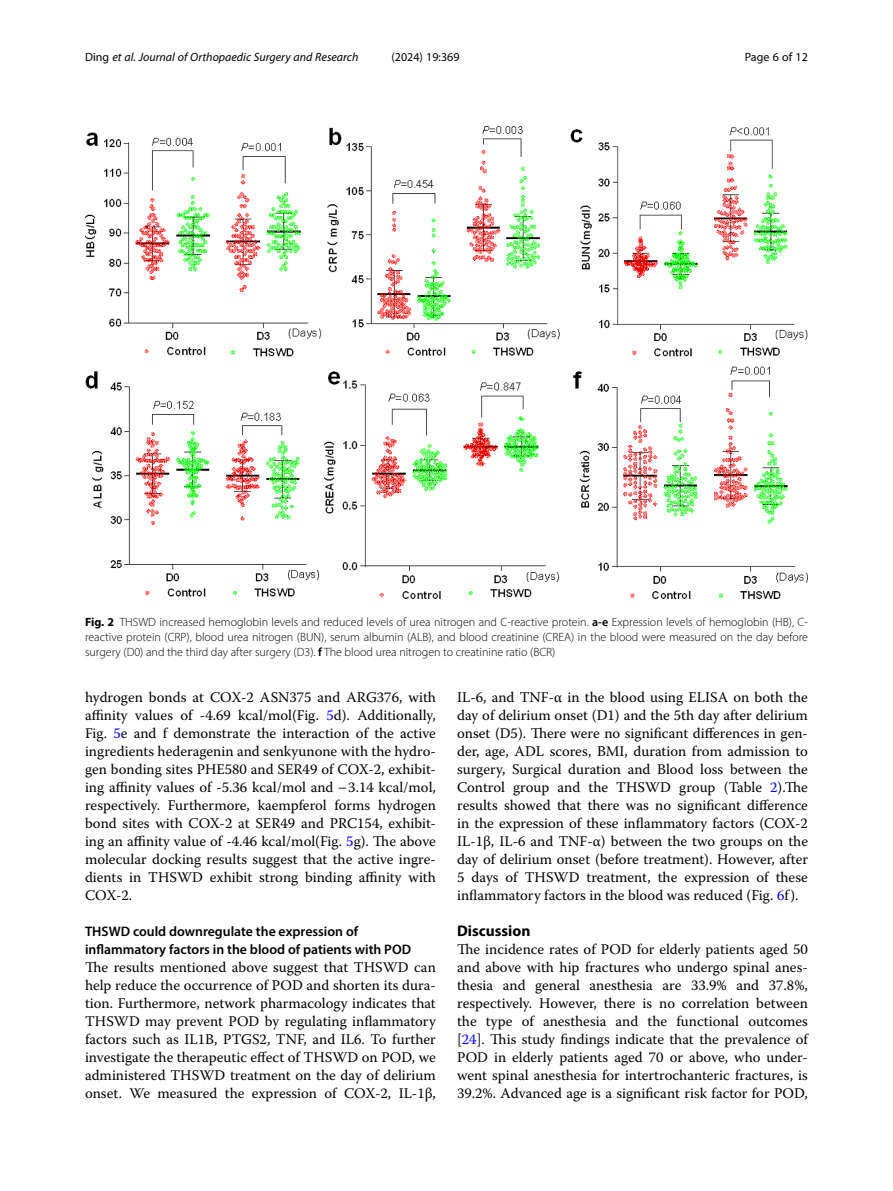
<style>
.page{position:relative;width:893px;height:1191px;background:#fff}
.page>*{position:absolute;margin:0;border:0;box-sizing:border-box;transform-origin:0 0}
.Head_1{font:700 15.45px "Myriad Pro";color:#000}
.Body_Text{font:14.7px/18px "Warnock Pro";color:#000;text-align:justify}
.Head_2{font:600 13.8px/18px "Myriad Pro";color:#000}
.Figure_Caption{font:300 12px/15px "Myriad Pro";color:#000;text-align:justify}
.t1{font:italic 12px "Myriad Pro";color:#000}
.t2{font:12px "Myriad Pro";color:#000}
.s1{font-style:normal}
.s2{font-weight:700}
.s3{font-weight:600}
.s4{color:#00f}
</style>
<div class="page">
<img style="left:85px;top:126px;width:723px;height:473px">
<p class="t1" style="left:85px;top:50px;width:275px"><span class="s1">Ding</span> et al. Journal of Orthopaedic Surgery and Research</p>
<p class="t2" style="left:391px;top:50px;width:70px">(2024) 19:369</p>
<p class="t2" style="left:745px;top:50px;width:65px">Page 6 of 12</p>
<p class="Figure_Caption" style="left:85px;top:614px;width:724px"><span class="s2">Fig. 2</span> THSWD increased hemoglobin levels and reduced levels of urea nitrogen and C-reactive protein. <span class="s3">a-e</span> Expression levels of hemoglobin (HB), C&shy;reactive protein (CRP), blood urea nitrogen (BUN), serum albumin (ALB), and blood creatinine (CREA) in the blood were measured on the day before surgery (D0) and the third day after surgery (D3). <span class="s3">f</span> The blood urea nitrogen to creatinine ratio (BCR)</p>
<p class="Body_Text" style="left:85px;top:688px;width:352px">hydrogen bonds at COX-2 ASN375 and ARG376, with affinity values of -4.69 kcal/mol(Fig. <span class="s4">5</span>d). Additionally, Fig. <span class="s4">5</span>e and f demonstrate the interaction of the active ingredients hederagenin and senkyunone with the hydro&shy;gen bonding sites PHE580 and SER49 of COX-2, exhibit&shy;ing affinity values of -5.36 kcal/mol and −3.14 kcal/mol, respectively. Furthermore, kaempferol forms hydrogen bond sites with COX-2 at SER49 and PRC154, exhibit&shy;ing an affinity value of -4.46 kcal/mol(Fig. <span class="s4">5</span>g). The above molecular docking results suggest that the active ingre&shy;dients in THSWD exhibit strong binding affinity with COX-2.</p>
<p class="Head_2" style="left:85px;top:922px;width:328px">THSWD could downregulate the expression of inflammatory factors in the blood of patients with POD</p>
<p class="Body_Text" style="left:85px;top:958px;width:352px">The results mentioned above suggest that THSWD can help reduce the occurrence of POD and shorten its dura&shy;tion. Furthermore, network pharmacology indicates that THSWD may prevent POD by regulating inflammatory factors such as IL1B, PTGS2, TNF, and IL6. To further investigate the therapeutic effect of THSWD on POD, we administered THSWD treatment on the day of delirium onset. We measured the expression of COX-2, IL-1β,</p>
<p class="Body_Text" style="left:457px;top:688px;width:352px">IL-6, and TNF-α in the blood using ELISA on both the day of delirium onset (D1) and the 5th day after delirium onset (D5). There were no significant differences in gen&shy;der, age, ADL scores, BMI, duration from admission to surgery, Surgical duration and Blood loss between the Control group and the THSWD group (Table <span class="s4">2</span>).The results showed that there was no significant difference in the expression of these inflammatory factors (COX-2<br>IL-1β, IL-6 and TNF-α) between the two groups on the day of delirium onset (before treatment). However, after 5 days of THSWD treatment, the expression of these inflammatory factors in the blood was reduced (Fig. <span class="s4">6</span>f).</p>
<p class="Head_1" style="left:457px;top:921px;width:75px">Discussion</p>
<p class="Body_Text" style="left:457px;top:940px;width:352px">The incidence rates of POD for elderly patients aged 50 and above with hip fractures who undergo spinal anes&shy;thesia and general anesthesia are 33.9% and 37.8%, respectively. However, there is no correlation between the type of anesthesia and the functional outcomes [<span class="s4">24</span>]. This study findings indicate that the prevalence of POD in elderly patients aged 70 or above, who under&shy;went spinal anesthesia for intertrochanteric fractures, is 39.2%. Advanced age is a significant risk factor for POD,</p>
</div>
